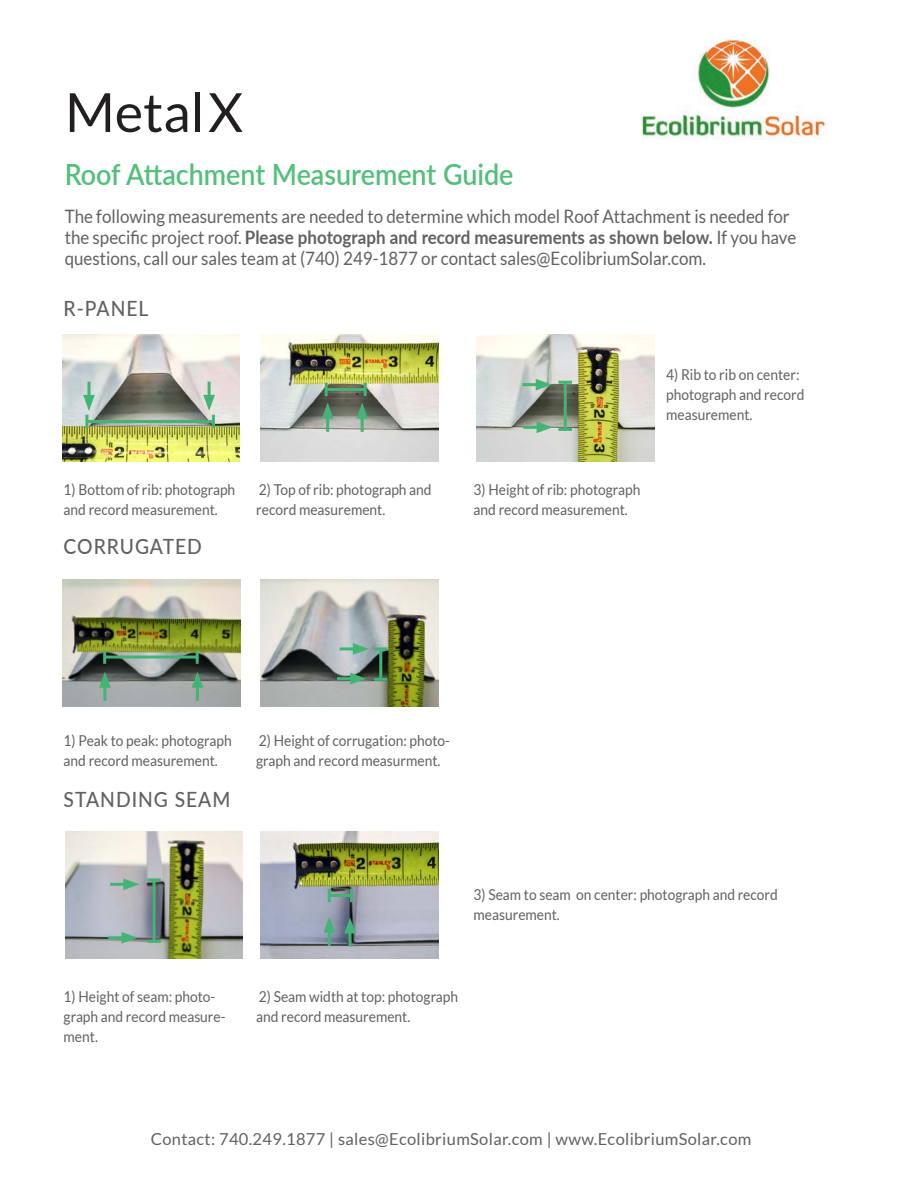
<style>
.page{position:relative;width:918px;height:1188px;background:#fff}
.page>*{position:absolute;margin:0;border:0;box-sizing:border-box;transform-origin:0 0}
.t1{font:54px "Lato";color:#231f20}
.t2{font:600 29.25px "Lato";color:#54bf7b;scale:.92 1}
.t3{font:500 21px "Lato";letter-spacing:.05em;color:#63605e;scale:.92 1}
.t4{font:18.45px/21px "Lato";color:#63605e;scale:.92 1}
.t5{font:16.5px "Lato";letter-spacing:.02em;color:#63605e}
.t6{font:15px/20px "Lato";color:#63605e;scale:.92 1}
.s1{font-weight:700}
</style>
<div class="page">
<img style="left:641px;top:38px;width:186px;height:101px">
<img style="left:62px;top:335px;width:178px;height:127px">
<hr style="left:208px;top:382px;width:3px;height:19px;background:#42b475">
<hr style="left:87px;top:382px;width:3px;height:19px;background:#42b475">
<img style="left:260px;top:335px;width:178px;height:127px">
<img style="left:477px;top:335px;width:178px;height:127px">
<hr style="left:361px;top:413px;width:3px;height:19px;background:#42b475">
<svg style="left:356px;top:403px;width:12px;height:16px"></svg>
<hr style="left:326px;top:413px;width:3px;height:19px;background:#42b475">
<svg style="left:322px;top:403px;width:12px;height:16px"></svg>
<hr style="left:522px;top:383px;width:19px;height:3px;background:#42b475">
<svg style="left:536px;top:379px;width:16px;height:12px"></svg>
<hr style="left:523px;top:426px;width:19px;height:3px;background:#42b475">
<svg style="left:537px;top:421px;width:16px;height:12px"></svg>
<img style="left:62px;top:580px;width:178px;height:127px">
<img style="left:260px;top:580px;width:178px;height:127px">
<hr style="left:103px;top:682px;width:3px;height:19px;background:#42b475">
<svg style="left:99px;top:672px;width:12px;height:16px"></svg>
<hr style="left:196px;top:682px;width:3px;height:19px;background:#42b475">
<svg style="left:192px;top:672px;width:11px;height:16px"></svg>
<hr style="left:337px;top:677px;width:19px;height:3px;background:#42b475">
<svg style="left:350px;top:673px;width:16px;height:12px"></svg>
<hr style="left:340px;top:647px;width:19px;height:3px;background:#42b475">
<svg style="left:353px;top:643px;width:16px;height:12px"></svg>
<img style="left:65px;top:831px;width:178px;height:127px">
<hr style="left:110px;top:883px;width:19px;height:3px;background:#42b475">
<svg style="left:123px;top:878px;width:16px;height:12px"></svg>
<hr style="left:108px;top:936px;width:19px;height:3px;background:#42b475">
<svg style="left:121px;top:932px;width:17px;height:12px"></svg>
<img style="left:260px;top:831px;width:178px;height:127px">
<hr style="left:328px;top:927px;width:3px;height:19px;background:#42b475">
<svg style="left:323px;top:917px;width:12px;height:16px"></svg>
<hr style="left:349px;top:928px;width:3px;height:19px;background:#42b475">
<svg style="left:344px;top:917px;width:12px;height:16px"></svg>
<hr style="left:87px;top:420px;width:126px;height:3px;background:#42b475">
<svg style="left:83px;top:395px;width:12px;height:33px"></svg>
<svg style="left:203px;top:395px;width:12px;height:33px"></svg>
<hr style="left:326px;top:388px;width:39px;height:3px;background:#42b475">
<svg style="left:325px;top:383px;width:3px;height:13px"></svg>
<svg style="left:364px;top:383px;width:3px;height:13px"></svg>
<hr style="left:564px;top:382px;width:3px;height:47px;background:#42b475">
<hr style="left:558px;top:381px;width:14px;height:3px;background:#42b475">
<hr style="left:558px;top:428px;width:14px;height:3px;background:#42b475">
<hr style="left:105px;top:656px;width:92px;height:3px;background:#42b475">
<hr style="left:103px;top:650px;width:3px;height:14px;background:#42b475">
<hr style="left:196px;top:650px;width:3px;height:14px;background:#42b475">
<hr style="left:379px;top:649px;width:3px;height:30px;background:#42b475">
<hr style="left:374px;top:647px;width:14px;height:3px;background:#42b475">
<hr style="left:374px;top:678px;width:14px;height:3px;background:#42b475">
<hr style="left:153px;top:880px;width:3px;height:61px;background:#42b475">
<hr style="left:147px;top:878px;width:14px;height:3px;background:#42b475">
<hr style="left:147px;top:940px;width:14px;height:3px;background:#42b475">
<hr style="left:329px;top:894px;width:22px;height:3px;background:#42b475">
<svg style="left:328px;top:889px;width:3px;height:13px"></svg>
<svg style="left:350px;top:889px;width:3px;height:13px"></svg>
<p class="t1" style="left:65px;top:82px;width:179px">MetalX</p>
<p class="t2" style="left:65px;top:153px;width:489px">Roof Attachment Measurement Guide</p>
<p class="t4" style="left:65px;top:205px;width:797px">The following measurements are needed to determine which model Roof Attachment is needed for the specific project roof. <span class="s1">Please photograph and record measurements as shown below.</span> If you have questions, call our sales team at (740) 249-1877 or contact sales@EcolibriumSolar.com.</p>
<p class="t3" style="left:64px;top:293px;width:94px">R-PANEL</p>
<p class="t6" style="left:64px;top:480px;width:188px">1) Bottom of rib: photograph and record measurement.</p>
<p class="t6" style="left:256px;top:480px;width:192px">2) Top of rib: photograph and record measurement.</p>
<p class="t6" style="left:474px;top:480px;width:183px">3) Height of rib: photograph and record measurement.</p>
<p class="t3" style="left:64px;top:531px;width:152px">CORRUGATED</p>
<p class="t6" style="left:666px;top:364px;width:146px">4) Rib to rib on center:</p>
<p class="t6" style="left:666px;top:384px;width:152px">photograph and record</p>
<p class="t6" style="left:666px;top:404px;width:95px">measurement.</p>
<p class="t6" style="left:64px;top:730px;width:184px">1) Peak to peak: photograph and record measurement.</p>
<p class="t6" style="left:256px;top:730px;width:212px">2) Height of corrugation: photo&shy;graph and record measurment.</p>
<p class="t3" style="left:64px;top:784px;width:183px">STANDING SEAM</p>
<p class="t6" style="left:474px;top:884px;width:332px">3) Seam to seam on center: photograph and record</p>
<p class="t6" style="left:474px;top:904px;width:95px">measurement.</p>
<p class="t6" style="left:64px;top:987px;width:177px">1) Height of seam: photo&shy;graph and record measure&shy;ment.</p>
<p class="t6" style="left:256px;top:987px;width:221px">2) Seam width at top: photograph and record measurement.</p>
<p class="t5" style="left:151px;top:1130px;width:602px">Contact: 740.249.1877 | sales@EcolibriumSolar.com | www.EcolibriumSolar.com</p>
</div>
